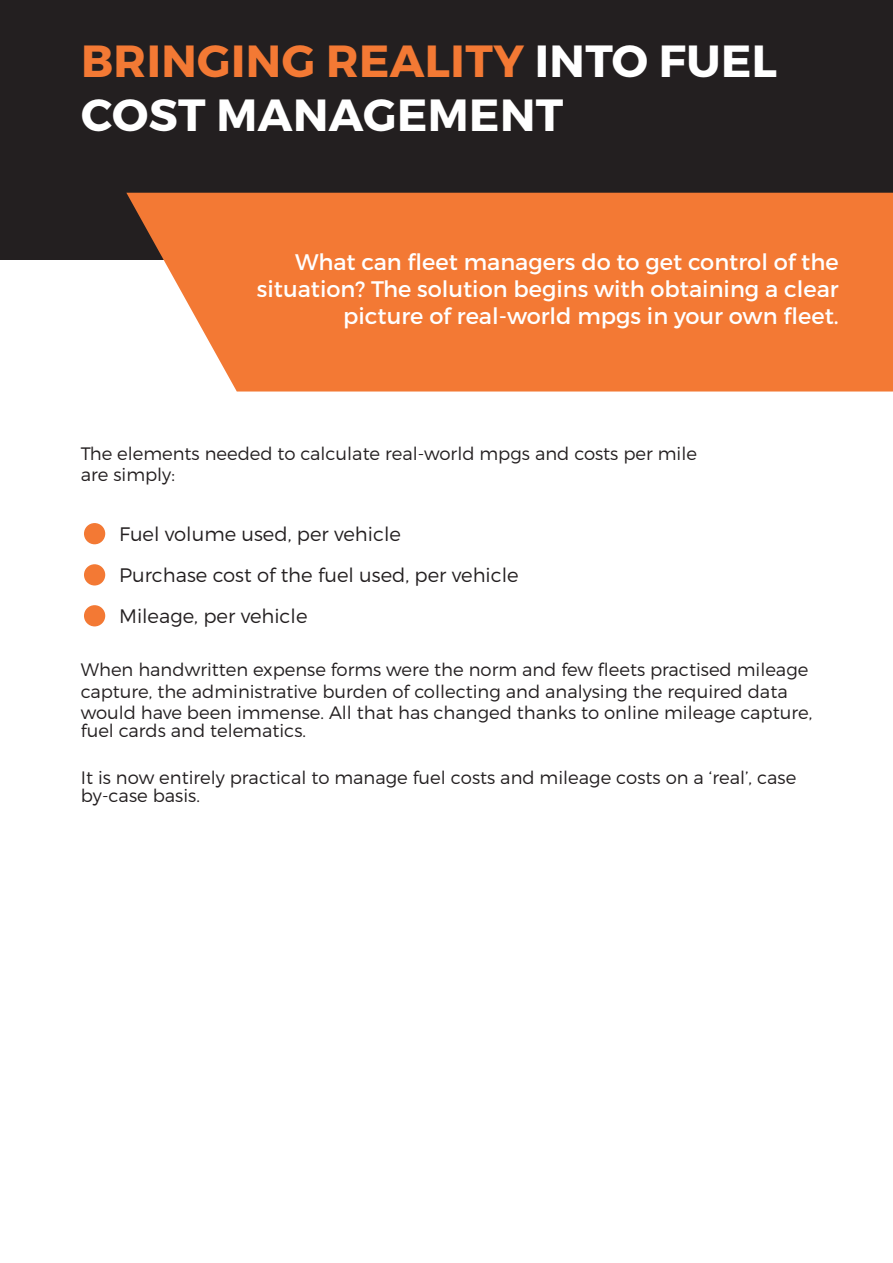
<style>
.page{position:relative;width:893px;height:1263px;background:#fff}
.page>*{position:absolute;margin:0;border:0;box-sizing:border-box;transform-origin:0 0}
.t1{font:700 45px/54px "Montserrat";letter-spacing:.01em;color:#fff}
.t2{font:22.5px/27px "Montserrat";color:#fff;text-align:right}
.t3{font:300 19.5px/41.1px "Montserrat";color:#231f20}
.t4{font:300 18px/21.5px "Montserrat";color:#231f20}
.s1{color:#f37934}
</style>
<div class="page">
<div style="left:0;top:0;width:893px;height:259px;background:#231f20"></div>
<svg style="left:122px;top:193px;width:771px;height:198px;background:#f18141"></svg>
<div style="left:84px;top:523px;width:21px;height:21px;background:#f37934;border-radius:50%"></div>
<div style="left:84px;top:564px;width:21px;height:21px;background:#f37934;border-radius:50%"></div>
<div style="left:84px;top:605px;width:21px;height:21px;background:#f37934;border-radius:50%"></div>
<h1 class="t1" style="left:81px;top:34px;width:697px"><span class="s1">BRINGING REALITY</span> INTO FUEL<br>COST MANAGEMENT</h1>
<p class="t2" style="left:257px;top:248px;width:583px">What can fleet managers do to get control of the situation? The solution begins with obtaining a clear picture of real-world mpgs in your own fleet.</p>
<p class="t4" style="left:81px;top:442px;width:618px">The elements needed to calculate real-world mpgs and costs per mile are simply:</p>
<p class="t3" style="left:119px;top:513px;width:401px">Fuel volume used, per vehicle<br>Purchase cost of the fuel used, per vehicle<br>Mileage, per vehicle</p>
<p class="t4" style="left:81px;top:659px;width:733px">When handwritten expense forms were the norm and few fleets practised mileage capture, the administrative burden of collecting and analysing the required data would have been immense. All that has changed thanks to online mileage capture,</p>
<p class="t4" style="left:81px;top:719px;width:227px">fuel cards and telematics.</p>
<p class="t4" style="left:81px;top:768px;width:717px;line-height:18.1px">It is now entirely practical to manage fuel costs and mileage costs on a ‘real’, case by-case basis.</p>
</div>
